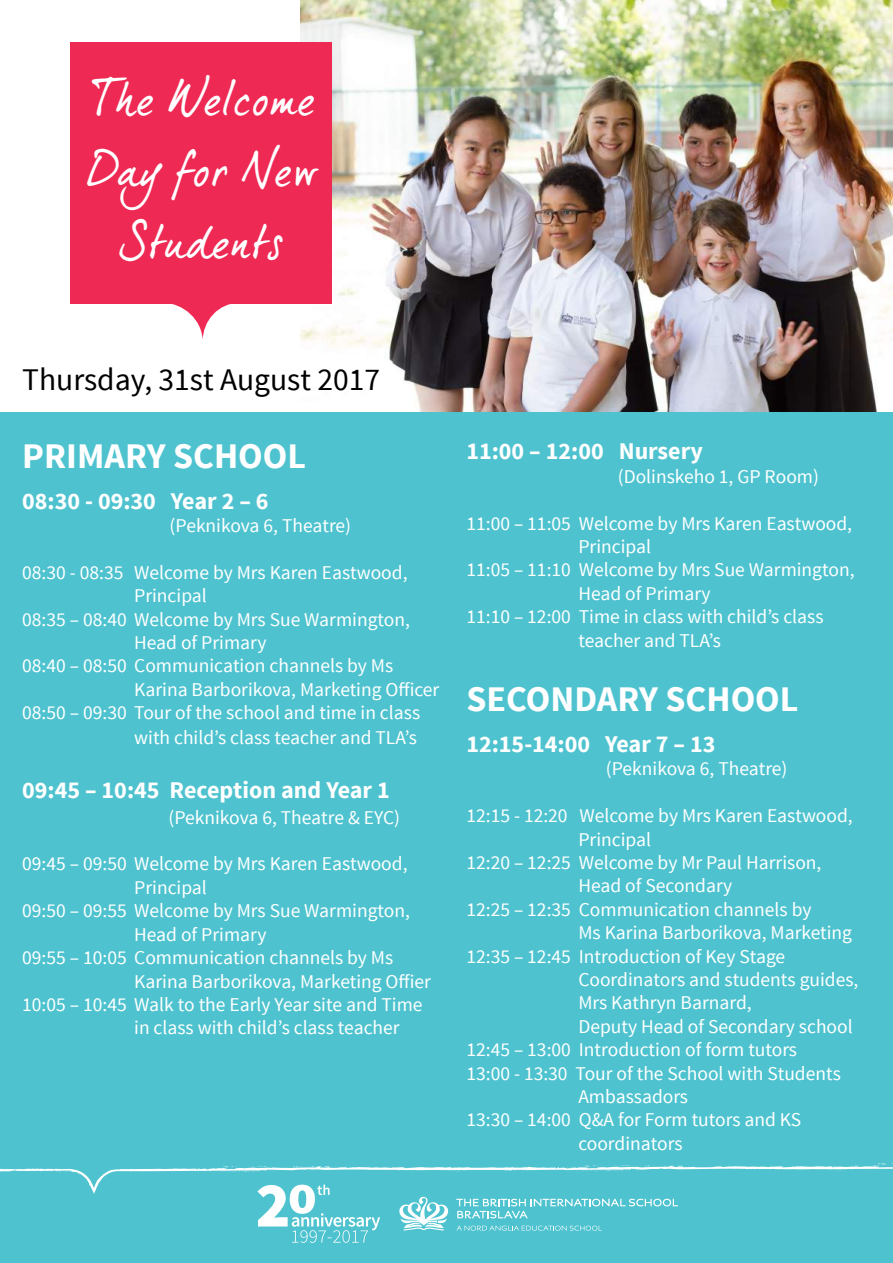
<style>
.page{position:relative;width:893px;height:1263px;background:#fff}
.page>*{position:absolute;margin:0;border:0;box-sizing:border-box;transform-origin:0 0}
.t1{font:48px/71.1px "dear Joe 5 CASUAL P";color:#fff;text-align:center}
.t2{font:700 36px "Source Sans Pro";color:#fff}
.t3{font:31.5px "Source Sans Pro";color:#000001}
.t4{font:700 24px "Source Sans Pro";color:#fff}
.t5{font:19.5px "Source Sans Pro";color:#fff}
</style>
<div class="page">
<img style="left:301px;top:0;width:592px;height:412px">
<div style="left:0;top:412px;width:893px;height:851px;background:#4ec3cf"></div>
<div style="left:70px;top:43px;width:262px;height:261px;background:#ee2953"></div>
<svg style="left:172px;top:304px;width:59px;height:36px"></svg>
<svg style="left:0;top:1163px;width:893px;height:80px"></svg>
<h1 class="t1" style="left:87px;top:62px;width:233px">The Welcome<br>Day for New<br>Students</h1>
<h3 class="t3" style="left:22px;top:360px;width:359px">Thursday, 31st August 2017</h3>
<h2 class="t2" style="left:22px;top:433px;width:285px">PRIMARY SCHOOL</h2>
<p class="t4" style="left:22px;top:485px;width:248px">08:30 - 09:30 Year 2 – 6</p>
<p class="t5" style="left:170px;top:513px;width:183px">(Peknikova 6, Theatre)</p>
<p class="t5" style="left:22px;top:560px;width:387px">08:30 - 08:35 Welcome by Mrs Karen Eastwood,</p>
<p class="t5" style="left:134px;top:584px;width:74px">Principal</p>
<p class="t5" style="left:22px;top:607px;width:389px">08:35 – 08:40 Welcome by Mrs Sue Warmington,</p>
<p class="t5" style="left:134px;top:630px;width:134px">Head of Primary</p>
<p class="t5" style="left:22px;top:654px;width:372px">08:40 – 08:50 Communication channels by Ms</p>
<p class="t5" style="left:134px;top:677px;width:307px">Karina Barborikova, Marketing Officer</p>
<p class="t5" style="left:22px;top:701px;width:399px">08:50 – 09:30 Tour of the school and time in class</p>
<p class="t5" style="left:134px;top:726px;width:284px">with child’s class teacher and TLA’s</p>
<p class="t4" style="left:22px;top:775px;width:369px">09:45 – 10:45 Reception and Year 1</p>
<p class="t5" style="left:168px;top:805px;width:233px">(Peknikova 6, Theatre &amp; EYC)</p>
<p class="t5" style="left:22px;top:852px;width:387px">09:45 – 09:50 Welcome by Mrs Karen Eastwood,</p>
<p class="t5" style="left:134px;top:875px;width:74px">Principal</p>
<p class="t5" style="left:22px;top:899px;width:389px">09:50 – 09:55 Welcome by Mrs Sue Warmington,</p>
<p class="t5" style="left:134px;top:922px;width:134px">Head of Primary</p>
<p class="t5" style="left:22px;top:945px;width:372px">09:55 – 10:05 Communication channels by Ms</p>
<p class="t5" style="left:134px;top:969px;width:298px">Karina Barborikova, Marketing Offier</p>
<p class="t5" style="left:22px;top:992px;width:402px">10:05 – 10:45 Walk to the Early Year site and Time</p>
<p class="t5" style="left:134px;top:1016px;width:267px">in class with child’s class teacher</p>
<p class="t4" style="left:466px;top:436px;width:238px">11:00 – 12:00 Nursery</p>
<p class="t5" style="left:618px;top:464px;width:203px">(Dolinskeho 1, GP Room)</p>
<p class="t5" style="left:466px;top:511px;width:387px">11:00 – 11:05 Welcome by Mrs Karen Eastwood,</p>
<p class="t5" style="left:578px;top:534px;width:74px">Principal</p>
<p class="t5" style="left:466px;top:558px;width:390px">11:05 – 11:10 Welcome by Mrs Sue Warmington,</p>
<p class="t5" style="left:578px;top:581px;width:134px">Head of Primary</p>
<p class="t5" style="left:466px;top:605px;width:359px">11:10 – 12:00 Time in class with child’s class</p>
<p class="t5" style="left:578px;top:628px;width:144px">teacher and TLA’s</p>
<h2 class="t2" style="left:466px;top:676px;width:334px">SECONDARY SCHOOL</h2>
<p class="t4" style="left:466px;top:728px;width:251px">12:15-14:00 Year 7 – 13</p>
<p class="t5" style="left:606px;top:757px;width:183px">(Peknikova 6, Theatre)</p>
<p class="t5" style="left:466px;top:804px;width:388px">12:15 - 12:20 Welcome by Mrs Karen Eastwood,</p>
<p class="t5" style="left:578px;top:827px;width:74px">Principal</p>
<p class="t5" style="left:466px;top:850px;width:357px">12:20 – 12:25 Welcome by Mr Paul Harrison,</p>
<p class="t5" style="left:578px;top:874px;width:155px">Head of Secondary</p>
<p class="t5" style="left:466px;top:897px;width:347px">12:25 – 12:35 Communication channels by</p>
<p class="t5" style="left:578px;top:921px;width:275px">Ms Karina Barborikova, Marketing</p>
<p class="t5" style="left:466px;top:944px;width:320px">12:35 – 12:45 Introduction of Key Stage</p>
<p class="t5" style="left:578px;top:967px;width:282px">Coordinators and students guides,</p>
<p class="t5" style="left:578px;top:991px;width:175px">Mrs Kathryn Barnard,</p>
<p class="t5" style="left:578px;top:1014px;width:276px">Deputy Head of Secondary school</p>
<p class="t5" style="left:466px;top:1038px;width:332px">12:45 – 13:00 Introduction of form tutors</p>
<p class="t5" style="left:466px;top:1061px;width:376px">13:00 - 13:30 Tour of the School with Students</p>
<p class="t5" style="left:578px;top:1084px;width:111px">Ambassadors</p>
<p class="t5" style="left:466px;top:1108px;width:336px">13:30 – 14:00 Q&amp;A for Form tutors and KS</p>
<p class="t5" style="left:578px;top:1131px;width:106px">coordinators</p>
</div>
